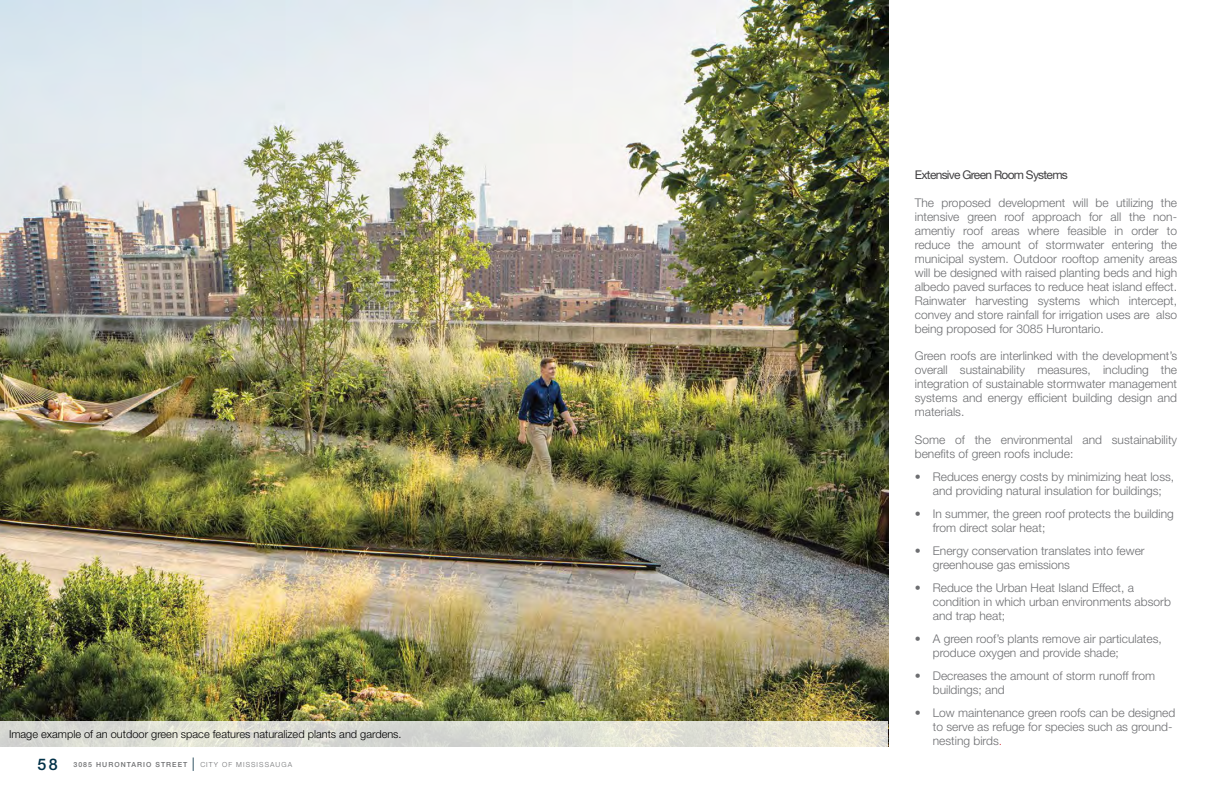
<style>
.page{position:relative;width:1224px;height:792px;background:#fff}
.page>*{position:absolute;margin:0;border:0;box-sizing:border-box;transform-origin:0 0}
.t1{font:500 16px "Helvetica Neue LT Std";color:#003047}
.t2{font:300 12px/14px "Helvetica Neue LT Std";color:#6d6e71}
.t3{font:12px "Helvetica Neue LT Std";letter-spacing:-.06em;color:#414042}
.t4{font:300 11px "Helvetica Neue LT Std";color:#000}
.t5{font:500 7px "Helvetica Neue LT Std";letter-spacing:.15em;color:#6e6f71}
.t6{font:300 7px "Helvetica Neue LT Std";letter-spacing:.15em;color:#6e6f71}
.s1{font-family:"Helvetica LT Std";color:#d2232a}
</style>
<div class="page">
<img style="left:0;top:0;width:888px;height:722px">
<svg style="left:0;top:722px;width:888px;height:25px;background:#deded4"></svg>
<svg style="left:193px;top:758px;width:1px;height:13px"></svg>
<p class="t4" style="left:9px;top:728px;width:394px">Image example of an outdoor green space features naturalized plants and gardens.</p>
<h1 class="t1" style="left:37px;top:755px;width:22px">58</h1>
<p class="t5" style="left:73px;top:760px;width:115px">3085 HURONTARIO STREET</p>
<p class="t6" style="left:200px;top:760px;width:93px">CITY OF MISSISSAUGA</p>
<p class="t3" style="left:915px;top:168px;width:155px">Extensive Green Room Systems</p>
<p class="t2" style="left:915px;top:195px;width:264px;text-align:justify">The proposed development will be utilizing the intensive green roof approach for all the non&shy;amentiy roof areas where feasible in order to reduce the amount of stormwater entering the municipal system. Outdoor rooftop amenity areas will be designed with raised planting beds and high albedo paved surfaces to reduce heat island effect.<br>Rainwater harvesting systems which intercept, convey and store rainfall for irrigation uses are also being proposed for 3085 Hurontario.</p>
<p class="t2" style="left:915px;top:349px;width:264px;text-align:justify">Green roofs are interlinked with the development’s overall sustainability measures, including the integration of sustainable stormwater management systems and energy efficient building design and materials.</p>
<p class="t2" style="left:915px;top:432px;width:264px">Some of the environmental and sustainability benefits of green roofs include:</p>
<p class="t2" style="left:915px;top:469px;width:261px;text-align:center">• Reduces energy costs by minimizing heat loss, and providing natural insulation for buildings;</p>
<p class="t2" style="left:933px;top:506px;width:242px;text-indent:-18px">• In summer, the green roof protects the building from direct solar heat;</p>
<p class="t2" style="left:933px;top:543px;width:213px;text-indent:-18px">• Energy conservation translates into fewer greenhouse gas emissions</p>
<p class="t2" style="left:933px;top:580px;width:240px;text-indent:-18px">• Reduce the Urban Heat Island Effect, a condition in which urban environments absorb and trap heat;</p>
<p class="t2" style="left:933px;top:631px;width:230px;text-indent:-18px">• A green roof’s plants remove air particulates, produce oxygen and provide shade;</p>
<p class="t2" style="left:933px;top:668px;width:224px;text-indent:-18px">• Decreases the amount of storm runoff from buildings; and</p>
<p class="t2" style="left:933px;top:705px;width:244px;text-indent:-18px">• Low maintenance green roofs can be designed to serve as refuge for species such as ground&shy;nesting birds<span class="s1">.</span></p>
</div>
